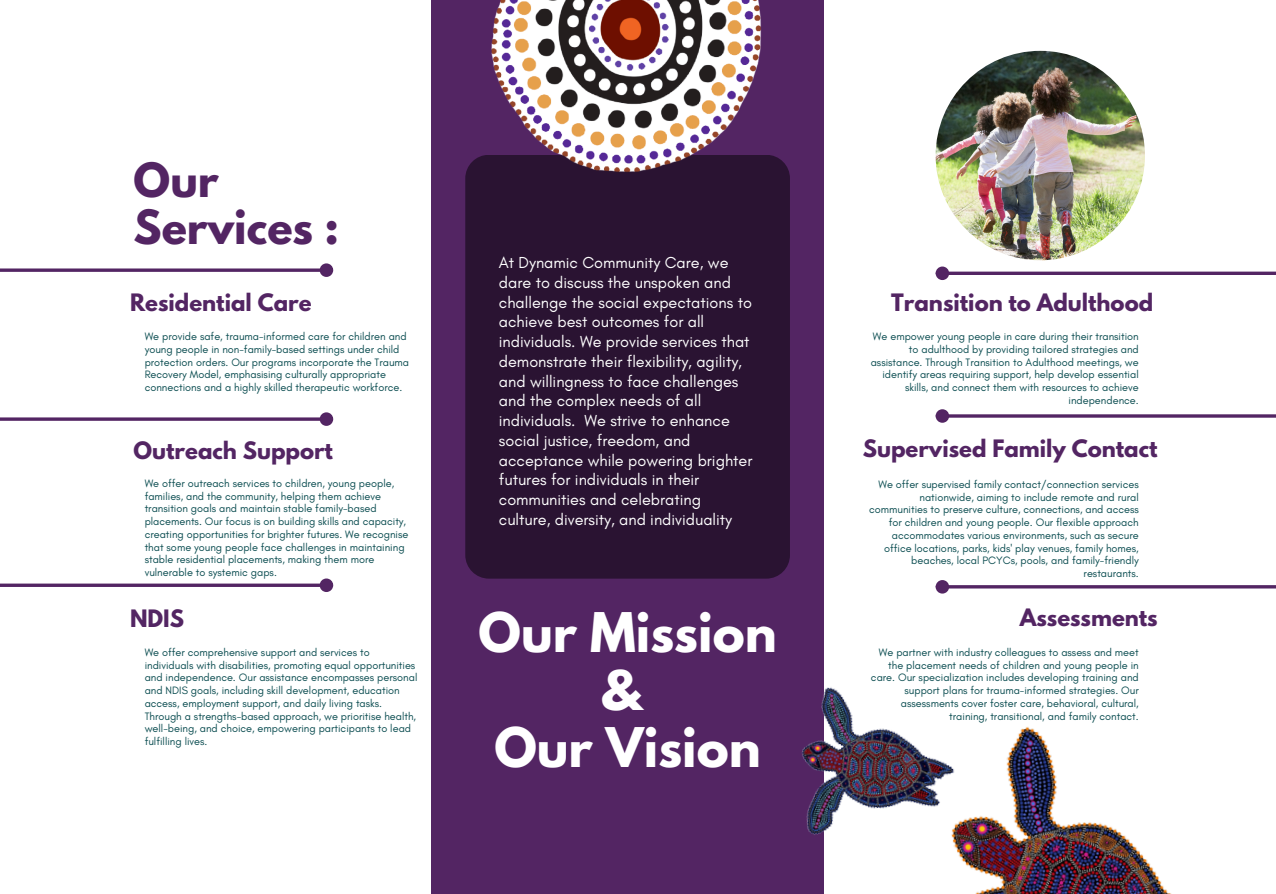
<style>
.page{position:relative;width:1276px;height:894px;background:#fff}
.page>*{position:absolute;margin:0;border:0;box-sizing:border-box;transform-origin:0 0}
.t1{font:700 48.45px/57.3px "League Spartan";color:#fff;text-align:center}
.t2{font:700 41.85px/47.7px "League Spartan";color:#532563}
.t3{font:700 21.3px "League Spartan";color:#532563}
.t4{font:16.2px/19.8px "Glacial Indifference";color:#fff}
.t5{font:10.95px/12.8px "Glacial Indifference";color:#0a4c50}
</style>
<div class="page">
<div style="left:431px;top:0;width:393px;height:893px;background:#532563"></div>
<svg style="left:0;top:268px;width:320px;height:4px"></svg>
<div style="left:321px;top:265px;width:10px;height:10px;background:#532563;border-radius:50%"></div>
<div style="left:320px;top:263px;width:13px;height:14px;border:3px solid #532563;border-radius:50%"></div>
<hr style="left:0;top:417px;width:320px;height:3px;background:#532563">
<div style="left:321px;top:414px;width:10px;height:10px;background:#532563;border-radius:50%"></div>
<div style="left:320px;top:412px;width:13px;height:14px;border:3px solid #532563;border-radius:50%"></div>
<hr style="left:0;top:583px;width:320px;height:3px;background:#532563">
<div style="left:321px;top:580px;width:10px;height:10px;background:#532563;border-radius:50%"></div>
<div style="left:320px;top:578px;width:13px;height:14px;border:3px solid #532563;border-radius:50%"></div>
<div style="left:465px;top:155px;width:325px;height:423px;background:#2a1332;border-radius:24px"></div>
<img style="left:477px;top:0;width:313px;height:175px">
<svg style="left:949px;top:271px;width:327px;height:4px"></svg>
<div style="left:937px;top:268px;width:10px;height:10px;background:#532563;border-radius:50%"></div>
<div style="left:935px;top:266px;width:14px;height:14px;border:3px solid #532563;border-radius:50%"></div>
<hr style="left:949px;top:414px;width:327px;height:3px;background:#532563">
<div style="left:937px;top:411px;width:10px;height:10px;background:#532563;border-radius:50%"></div>
<div style="left:935px;top:409px;width:14px;height:13px;border:3px solid #532563;border-radius:50%"></div>
<hr style="left:949px;top:585px;width:327px;height:3px;background:#532563">
<div style="left:937px;top:581px;width:10px;height:10px;background:#532563;border-radius:50%"></div>
<div style="left:935px;top:580px;width:14px;height:13px;border:3px solid #532563;border-radius:50%"></div>
<img style="left:802px;top:687px;width:366px;height:206px">
<img style="left:935px;top:51px;width:210px;height:209px;border-radius:50%">
<p class="t2" style="left:134px;top:161px;width:207px">Our<br>Services :</p>
<p class="t3" style="left:130px;top:292px;width:183px">Residential Care</p>
<h5 class="t5" style="left:145px;top:330px;width:266px">We provide safe, trauma-informed care for children and young people in non-family-based settings under child protection orders. Our programs incorporate the Trauma Recovery Model, emphasising culturally appropriate connections and a highly skilled therapeutic workforce.</h5>
<p class="t3" style="left:134px;top:439px;width:201px">Outreach Support</p>
<h1 class="t5" style="left:145px;top:476px;width:265px">We offer outreach services to children, young people, families, and the community, helping them achieve transition goals and maintain stable family-based placements. Our focus is on building skills and capacity, creating opportunities for brighter futures. We recognise that some young people face challenges in maintaining stable residential placements, making them more vulnerable to systemic gaps.</h1>
<p class="t3" style="left:130px;top:607px;width:56px">NDIS</p>
<p class="t5" style="left:145px;top:645px;width:274px">We offer comprehensive support and services to individuals with disabilities, promoting equal opportunities and independence. Our assistance encompasses personal and NDIS goals, including skill development, education access, employment support, and daily living tasks.<br>Through a strengths-based approach, we prioritise health, well-being, and choice, empowering participants to lead fulfilling lives.</p>
<p class="t4" style="left:499px;top:252px;width:255px">At Dynamic Community Care, we dare to discuss the unspoken and challenge the social expectations to achieve best outcomes for all individuals. We provide services that demonstrate their flexibility, agility, and willingness to face challenges and the complex needs of all individuals. We strive to enhance social justice, freedom, and acceptance while powering brighter futures for individuals in their communities and celebrating culture, diversity, and individuality</p>
<p class="t1" style="left:478px;top:610px;width:300px">Our Mission &amp;<br>Our Vision</p>
<p class="t3" style="left:891px;top:292px;width:263px">Transition to Adulthood</p>
<p class="t5" style="left:871px;top:330px;width:269px;text-align:right">We empower young people in care during their transition to adulthood by providing tailored strategies and assistance. Through Transition to Adulthood meetings, we identify areas requiring support, help develop essential skills, and connect them with resources to achieve independence.</p>
<p class="t3" style="left:863px;top:437px;width:296px">Supervised Family Contact</p>
<p class="t5" style="left:869px;top:477px;width:271px;text-align:right">We offer supervised family contact/connection services nationwide, aiming to include remote and rural communities to preserve culture, connections, and access for children and young people. Our flexible approach accommodates various environments, such as secure office locations, parks, kids' play venues, family homes, beaches, local PCYCs, pools, and family-friendly restaurants.</p>
<p class="t3" style="left:1020px;top:607px;width:139px">Assessments</p>
<p class="t5" style="left:871px;top:645px;width:269px;text-align:right">We partner with industry colleagues to assess and meet the placement needs of children and young people in care. Our specialization includes developing training and support plans for trauma-informed strategies. Our assessments cover foster care, behavioral, cultural, training, transitional, and family contact.</p>
</div>
